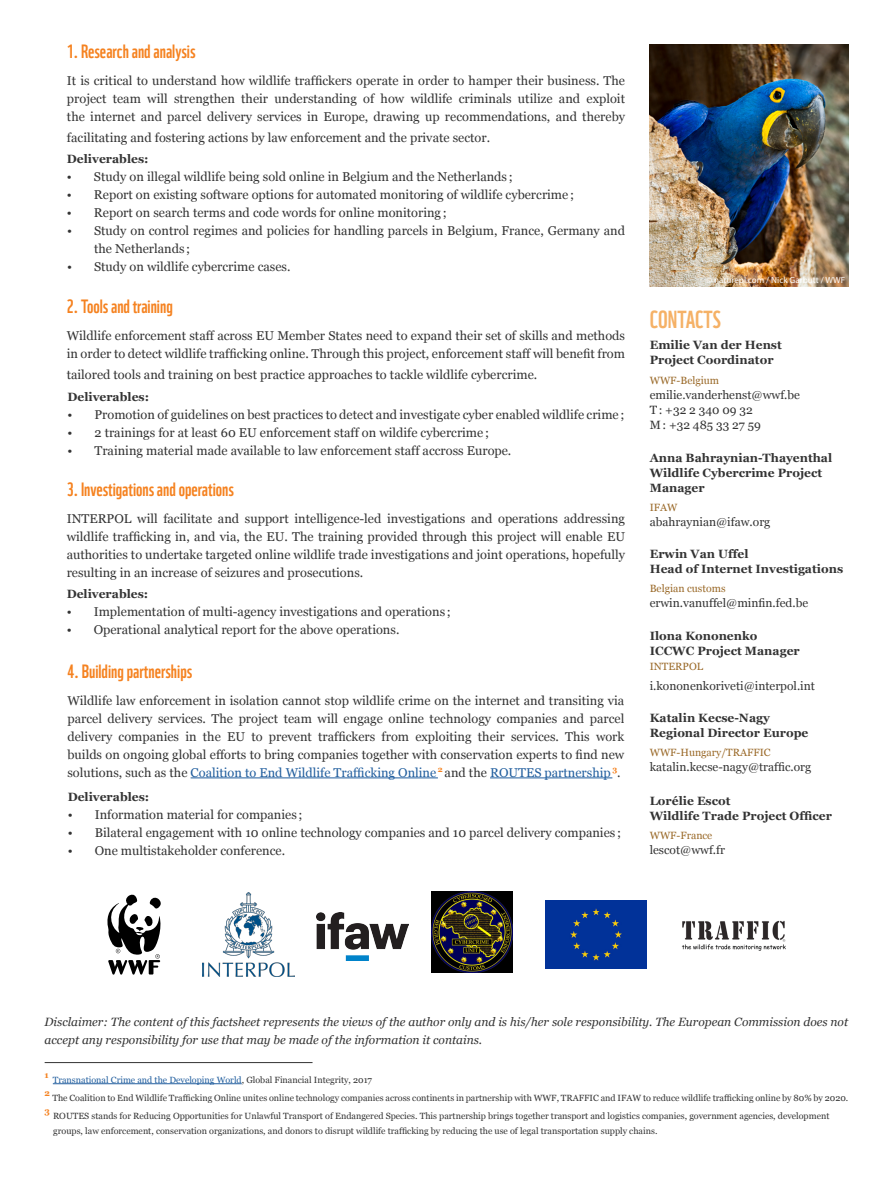
<style>
.page{position:relative;width:893px;height:1178px;background:#fff}
.page>*{position:absolute;margin:0;border:0;box-sizing:border-box;transform-origin:0 0}
.t1{font:24px "WWF";color:#f5b166}
.t2{font:18.75px "WWF";color:#f58220}
.t3{font:12.75px/18px "Georgia";color:#333;text-align:justify}
.t4{font:700 12px/15px "Georgia";color:#333}
.t5{font:italic 12px/18px "Georgia";color:#333}
.t6{font:12px/15px "Georgia";color:#333}
.t7{font:10.5px "Georgia";color:#9a6928}
.t8{font:9px/15px "Georgia";color:#333}
.t9{font:9px "Georgia";color:#215e9e}
.t10{font:9px "Myriad Pro";color:#fff}
.t11{font:700 8.7px "Georgia";color:#f58220}
.s1{color:#215e9e}
.s2{color:#333}
</style>
<div class="page">
<hr style="left:53px;top:1083px;width:189px;height:1px;background:#215e9e">
<hr style="left:191px;top:777px;width:247px;height:1px;background:#215e9e">
<hr style="left:490px;top:777px;width:122px;height:1px;background:#215e9e">
<svg style="left:107px;top:894px;width:54px;height:80px"></svg>
<img style="left:431px;top:891px;width:81px;height:82px">
<img style="left:317px;top:912px;width:92px;height:48px">
<div style="left:545px;top:901px;width:101px;height:67px;background:#013299"></div>
<img style="left:202px;top:892px;width:92px;height:85px">
<img style="left:681px;top:920px;width:105px;height:31px">
<hr style="left:45px;top:1062px;width:268px;height:1px;background:#333">
<img style="left:650px;top:45px;width:198px;height:241px">
<h2 class="t2" style="left:67px;top:37px;width:130px">1. Research and analysis</h2>
<p class="t3" style="left:67px;top:72px;width:560px">It is critical to understand how wildlife traffickers operate in order to hamper their business. The project team will strengthen their understanding of how wildlife criminals utilize and exploit the internet and parcel delivery services in Europe, drawing up recommendations, and thereby</p>
<p class="t3" style="left:67px;top:129px;width:425px">facilitating and fostering actions by law enforcement and the private sector.</p>
<p class="t4" style="left:67px;top:151px;width:83px">Deliverables:</p>
<p class="t3" style="left:67px;top:168px;width:447px">• Study on illegal wildlife being sold online in Belgium and the Netherlands ;</p>
<p class="t3" style="left:67px;top:186px;width:509px">• Report on existing software options for automated monitoring of wildlife cybercrime ;</p>
<p class="t3" style="left:67px;top:204px;width:381px">• Report on search terms and code words for online monitoring ;</p>
<p class="t3" style="left:94px;top:222px;width:533px;text-indent:-27px">• Study on control regimes and policies for handling parcels in Belgium, France, Germany and the Netherlands ;</p>
<p class="t3" style="left:67px;top:258px;width:225px">• Study on wildlife cybercrime cases.</p>
<h2 class="t2" style="left:67px;top:292px;width:108px">2. Tools and training</h2>
<p class="t3" style="left:67px;top:326px;width:560px">Wildlife enforcement staff across EU Member States need to expand their set of skills and methods in order to detect wildlife trafficking online. Through this project, enforcement staff will benefit from</p>
<p class="t3" style="left:67px;top:365px;width:472px">tailored tools and training on best practice approaches to tackle wildlife cybercrime.</p>
<p class="t4" style="left:67px;top:389px;width:83px">Deliverables:</p>
<p class="t3" style="left:67px;top:406px;width:558px">• Promotion of guidelines on best practices to detect and investigate cyber enabled wildlife crime ;</p>
<p class="t3" style="left:67px;top:424px;width:423px">• 2 trainings for at least 60 EU enforcement staff on wildife cybercrime ;</p>
<p class="t3" style="left:67px;top:442px;width:445px">• Training material made available to law enforcement staff accross Europe.</p>
<h2 class="t2" style="left:67px;top:475px;width:169px">3. Investigations and operations</h2>
<p class="t3" style="left:67px;top:510px;width:560px">INTERPOL will facilitate and support intelligence-led investigations and operations addressing wildlife trafficking in, and via, the EU. The training provided through this project will enable EU authorities to undertake targeted online wildlife trade investigations and joint operations, hopefully resulting in an increase of seizures and prosecutions.</p>
<p class="t4" style="left:67px;top:586px;width:83px">Deliverables:</p>
<p class="t3" style="left:67px;top:603px;width:386px">• Implementation of multi-agency investigations and operations ;</p>
<p class="t3" style="left:67px;top:621px;width:334px">• Operational analytical report for the above operations.</p>
<h2 class="t2" style="left:67px;top:657px;width:126px">4. Building partnerships</h2>
<p class="t3" style="left:67px;top:692px;width:558px">Wildlife law enforcement in isolation cannot stop wildlife crime on the internet and transiting via parcel delivery services. The project team will engage online technology companies and parcel delivery companies in the EU to prevent traffickers from exploiting their services. This work builds on ongoing global efforts to bring companies together with conservation experts to find new solutions, such as the <span class="s1">Coalition to End Wildlife Trafficking Online</span> <sup>2</sup> and the <span class="s1">ROUTES partnership</span> <sup>3</sup>.</p>
<p class="t4" style="left:68px;top:789px;width:83px">Deliverables:</p>
<p class="t3" style="left:68px;top:806px;width:236px">• Information material for companies ;</p>
<p class="t3" style="left:68px;top:824px;width:555px">• Bilateral engagement with 10 online technology companies and 10 parcel delivery companies ;</p>
<p class="t3" style="left:68px;top:842px;width:219px">• One multistakeholder conference.</p>
<p class="t10" style="left:706px;top:274px;width:140px">© naturepl.com / Nick Garbutt / WWF</p>
<h1 class="t1" style="left:650px;top:300px;width:73px">CONTACTS</h1>
<p class="t4" style="left:650px;top:338px;width:134px">Emilie Van der Henst<br>Project Coordinator</p>
<p class="t7" style="left:650px;top:374px;width:71px">WWF-Belgium</p>
<p class="t6" style="left:650px;top:387px;width:152px">emilie.vanderhenst@wwf.be<br>T: +32 2 340 09 32<br>M: +32 485 33 27 59</p>
<p class="t4" style="left:650px;top:450px;width:184px">Anna Bahraynian-Thayenthal<br>Wildlife Cybercrime Project<br>Manager</p>
<p class="t7" style="left:650px;top:501px;width:29px">IFAW</p>
<p class="t6" style="left:650px;top:515px;width:122px">abahraynian@ifaw.org</p>
<p class="t4" style="left:650px;top:546px;width:195px">Erwin Van Uffel<br>Head of Internet Investigations</p>
<p class="t7" style="left:650px;top:582px;width:77px">Belgian customs</p>
<p class="t6" style="left:650px;top:596px;width:160px">erwin.vanuffel@minfin.fed.be</p>
<p class="t4" style="left:650px;top:629px;width:152px">Ilona Kononenko<br>ICCWC Project Manager</p>
<p class="t7" style="left:650px;top:660px;width:55px">INTERPOL</p>
<p class="t6" style="left:650px;top:678px;width:167px">i.kononenkoriveti@interpol.int</p>
<p class="t4" style="left:650px;top:710px;width:160px">Katalin Kecse-Nagy<br>Regional Director Europe</p>
<p class="t7" style="left:650px;top:746px;width:122px">WWF-Hungary/TRAFFIC</p>
<p class="t6" style="left:650px;top:760px;width:163px">katalin.kecse-nagy@traffic.org</p>
<p class="t4" style="left:650px;top:793px;width:184px">Lorélie Escot<br>Wildlife Trade Project Officer</p>
<p class="t7" style="left:650px;top:829px;width:64px">WWF-France</p>
<p class="t6" style="left:650px;top:843px;width:77px">lescot@wwf.fr</p>
<p class="t5" style="left:45px;top:1013px;width:805px">Disclaimer: The content of this factsheet represents the views of the author only and is his/her sole responsibility. The European Commission does not accept any responsibility for use that may be made of the information it contains.</p>
<p class="t11" style="left:45px;top:1069px;width:6px">1</p>
<p class="t9" style="left:53px;top:1074px;width:321px">Transnational Crime and the Developing World<span class="s2">, Global Financial Integrity, 2017</span></p>
<p class="t11" style="left:45px;top:1087px;width:7px">2</p>
<p class="t8" style="left:53px;top:1090px;width:797px">The Coalition to End Wildlife Trafficking Online unites online technology companies across continents in partnership with WWF, TRAFFIC and IFAW to reduce wildlife trafficking online by 80% by 2020.</p>
<p class="t11" style="left:45px;top:1105px;width:7px">3</p>
<p class="t8" style="left:53px;top:1108px;width:778px">ROUTES stands for Reducing Opportunities for Unlawful Transport of Endangered Species. This partnership brings together transport and logistics companies, government agencies, development groups, law enforcement, conservation organizations, and donors to disrupt wildlife trafficking by reducing the use of legal transportation supply chains.</p>
</div>
